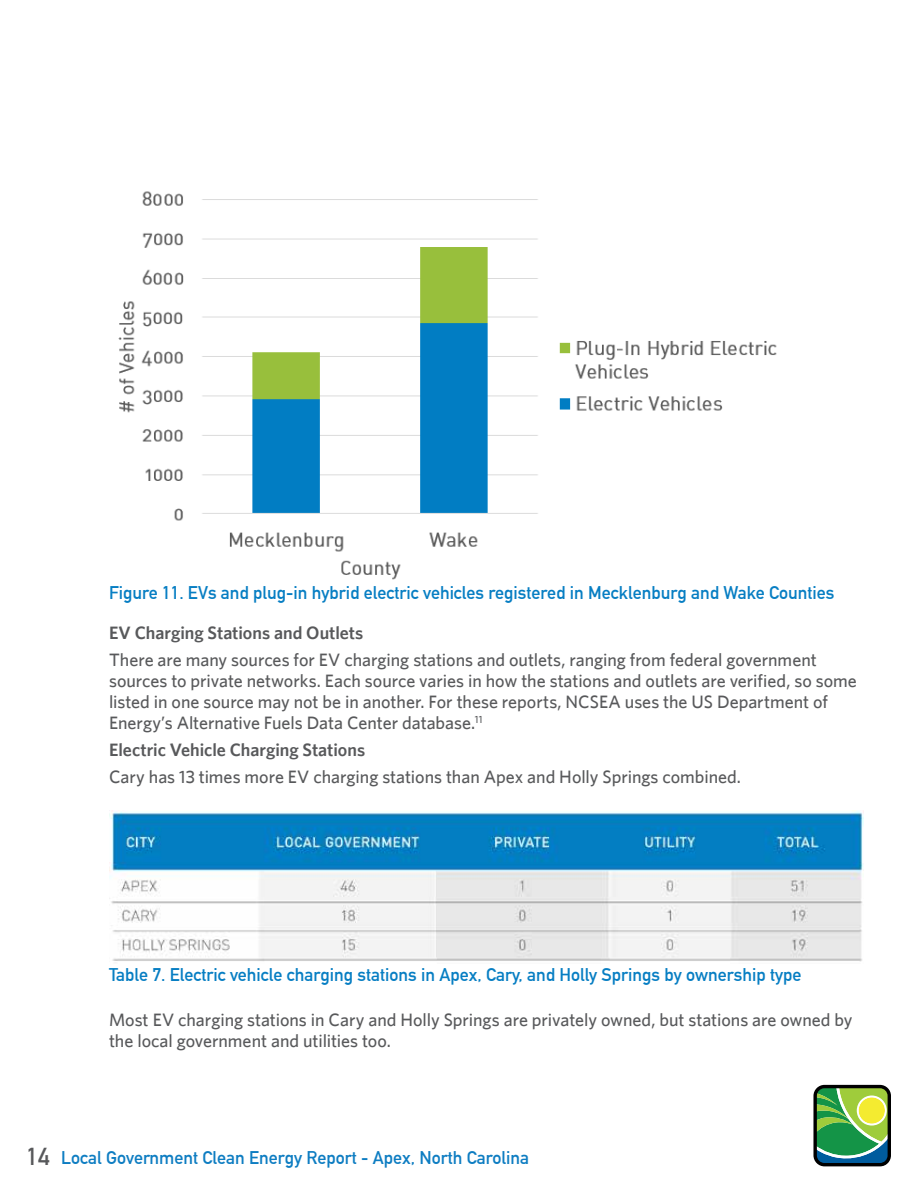
<style>
.page{position:relative;width:918px;height:1188px;background:#fff}
.page>*{position:absolute;margin:0;border:0;box-sizing:border-box;transform-origin:0 0}
.t1{font:500 18px/21px "Whitney";letter-spacing:-.005em;color:#58595b}
.t2{font:700 18px "DIN Alternate";color:#077ec3}
.t3{font:600 18px "Whitney";color:#58595b}
.t4{font:700 18px "DIN Alternate";color:#0e7dc2}
.s1{font-size:24px;color:#58595b}
</style>
<div class="page">
<svg style="left:813px;top:1085px;width:78px;height:81px;background:#5f9956"></svg>
<img style="left:118px;top:191px;width:659px;height:389px">
<img style="left:109px;top:810px;width:755px;height:152px">
<p class="t2" style="left:109px;top:579px;width:727px">Figure 11. EVs and plug-in hybrid electric vehicles registered in Mecklenburg and Wake Counties</p>
<p class="t3" style="left:109px;top:622px;width:256px">EV Charging Stations and Outlets</p>
<p class="t1" style="left:109px;top:649px;width:749px">There are many sources for EV charging stations and outlets, ranging from federal government sources to private networks. Each source varies in how the stations and outlets are verified, so some listed in one source may not be in another. For these reports, NCSEA uses the US Department of Energy’s Alternative Fuels Data Center database.<sup>11</sup></p>
<p class="t3" style="left:109px;top:739px;width:258px">Electric Vehicle Charging Stations</p>
<p class="t1" style="left:109px;top:766px;width:634px">Cary has 13 times more EV charging stations than Apex and Holly Springs combined.</p>
<p class="t2" style="left:109px;top:961px;width:694px">Table 7. Electric vehicle charging stations in Apex, Cary, and Holly Springs by ownership type</p>
<p class="t1" style="left:109px;top:1008px;width:745px">Most EV charging stations in Cary and Holly Springs are privately owned, but stations are owned by the local government and utilities too.</p>
<p class="t4" style="left:27px;top:1144px;width:504px"><span class="s1">14</span> Local Government Clean Energy Report - Apex, North Carolina</p>
</div>
